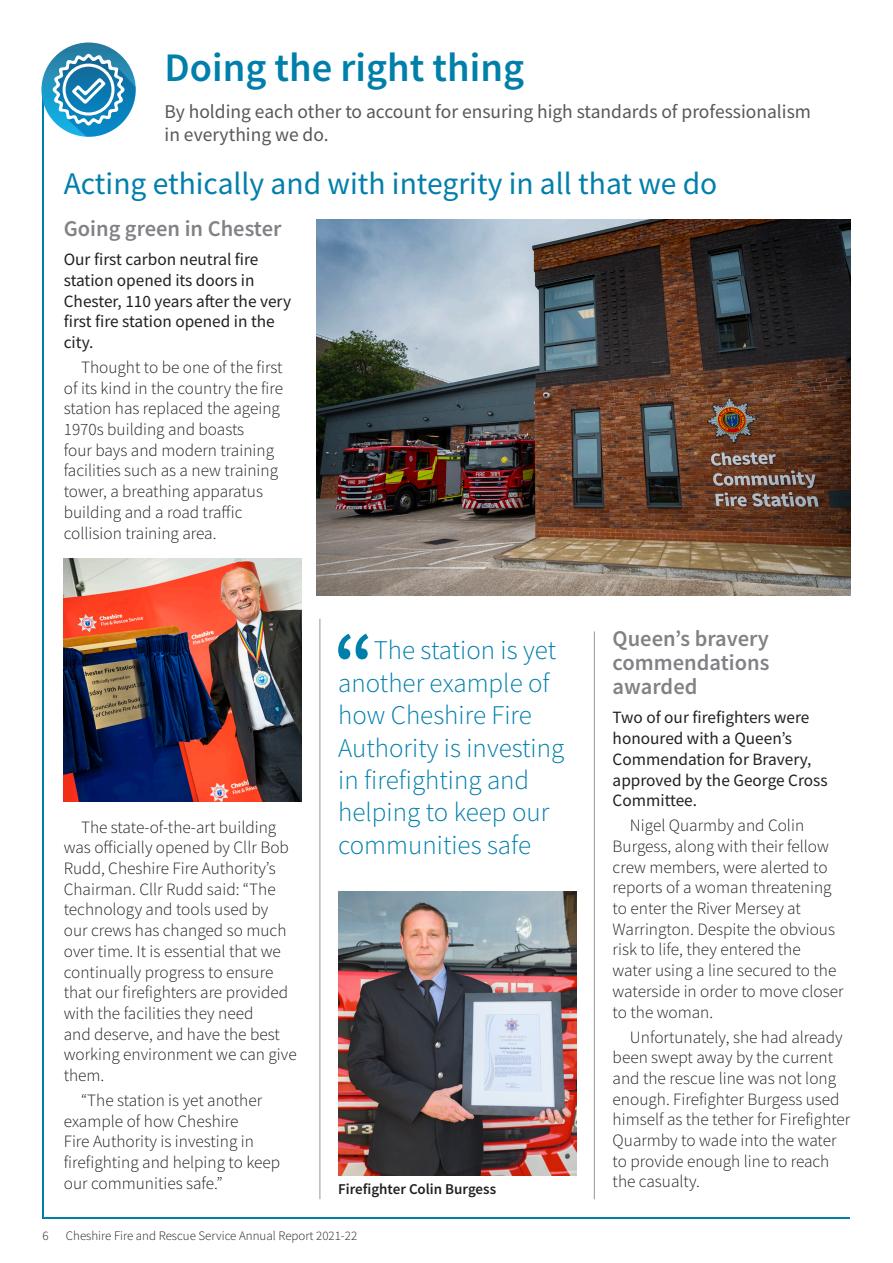
<style>
.page{position:relative;width:893px;height:1263px;background:#fff}
.page>*{position:absolute;margin:0;border:0;box-sizing:border-box;transform-origin:0 0}
.Core_values_main_hea{font:600 40.5px "Source Sans Pro";color:#007fab}
.Core_value_heading{font:31.5px "Source Sans Pro";color:#007fab}
.Core_values_main_hea-2{font:300 27px/32.4px "Source Sans Pro";color:#007fab}
.Core_values_section{font:600 22.5px/24px "Source Sans Pro";color:#808285;text-align:justify}
.Core_value_heading-2{font:19.5px/23.4px "Source Sans Pro";color:#57585a}
.Body_text_black{font:300 17.25px/20.7px "Source Sans Pro";color:#231f20}
.Opening_para{font:17.25px/20.7px "Source Sans Pro";color:#231f20}
.t1{font:600 15px "Source Sans Pro";color:#231f20}
.t2{font:300 12.9px "Source Sans Pro";color:#231f20}
</style>
<div class="page">
<svg style="left:338px;top:634px;width:30px;height:25px"></svg>
<img style="left:338px;top:892px;width:238px;height:284px">
<img style="left:317px;top:219px;width:533px;height:376px">
<hr style="left:320px;top:619px;width:1px;height:580px;background:#939598">
<img style="left:64px;top:558px;width:238px;height:243px">
<hr style="left:594px;top:631px;width:1px;height:568px;background:#939598">
<hr style="left:43px;top:90px;width:1px;height:1129px;background:#007fab">
<hr style="left:43px;top:1218px;width:807px;height:1px;background:#007fab">
<svg style="left:41px;top:43px;width:95px;height:94px"></svg>
<svg style="left:52px;top:53px;width:84px;height:84px"></svg>
<p class="Core_values_main_hea" style="left:165px;top:41px;width:361px">Doing the right thing</p>
<p class="Core_value_heading-2" style="left:165px;top:99px;width:648px">By holding each other to account for ensuring high standards of professionalism in everything we do.</p>
<p class="Core_value_heading" style="left:64px;top:163px;width:655px">Acting ethically and with integrity in all that we do</p>
<p class="Core_values_section" style="left:64px;top:216px;width:219px">Going green in Chester</p>
<p class="Opening_para" style="left:64px;top:249px;width:229px">Our first carbon neutral fire station opened its doors in<br>Chester, 110 years after the very first fire station opened in the city.</p>
<p class="Body_text_black" style="left:64px;top:357px;width:221px;text-indent:17px">Thought to be one of the first of its kind in the country the fire station has replaced the ageing<br>1970s building and boasts<br>four bays and modern training facilities such as a new training tower, a breathing apparatus building and a road traffic collision training area.</p>
<p class="Body_text_black" style="left:64px;top:816px;width:234px;text-indent:17px">The state-of-the-art building was officially opened by Cllr Bob<br>Rudd, Cheshire Fire Authority’s<br>Chairman. Cllr Rudd said: “The technology and tools used by<br>our crews has changed so much over time. It is essential that we continually progress to ensure that our firefighters are provided with the facilities they need<br>and deserve, and have the best working environment we can give them.</p>
<p class="Body_text_black" style="left:64px;top:1090px;width:218px;text-indent:17px">“The station is yet another example of how Cheshire<br>Fire Authority is investing in firefighting and helping to keep our communities safe.”</p>
<p class="Core_values_main_hea-2" style="left:338px;top:634px;width:228px;text-indent:36px">The station is yet another example of how Cheshire Fire<br>Authority is investing in firefighting and helping to keep our communities safe</p>
<p class="t1" style="left:338px;top:1179px;width:159px">Firefighter Colin Burgess</p>
<p class="t2" style="left:43px;top:1228px;width:8px">6</p>
<p class="t2" style="left:66px;top:1228px;width:293px">Cheshire Fire and Rescue Service Annual Report 2021-22</p>
<p class="Core_values_section" style="left:613px;top:626px;width:158px">Queen’s bravery commendations awarded</p>
<p class="Opening_para" style="left:613px;top:707px;width:216px">Two of our firefighters were honoured with a Queen’s<br>Commendation for Bravery, approved by the George Cross<br>Committee.</p>
<p class="Body_text_black" style="left:613px;top:815px;width:232px;text-indent:17px">Nigel Quarmby and Colin<br>Burgess, along with their fellow crew members, were alerted to reports of a woman threatening to enter the River Mersey at<br>Warrington. Despite the obvious risk to life, they entered the water using a line secured to the waterside in order to move closer to the woman.</p>
<p class="Body_text_black" style="left:613px;top:1026px;width:239px;text-indent:17px">Unfortunately, she had already been swept away by the current and the rescue line was not long enough. Firefighter Burgess used himself as the tether for Firefighter<br>Quarmby to wade into the water to provide enough line to reach the casualty.</p>
</div>
